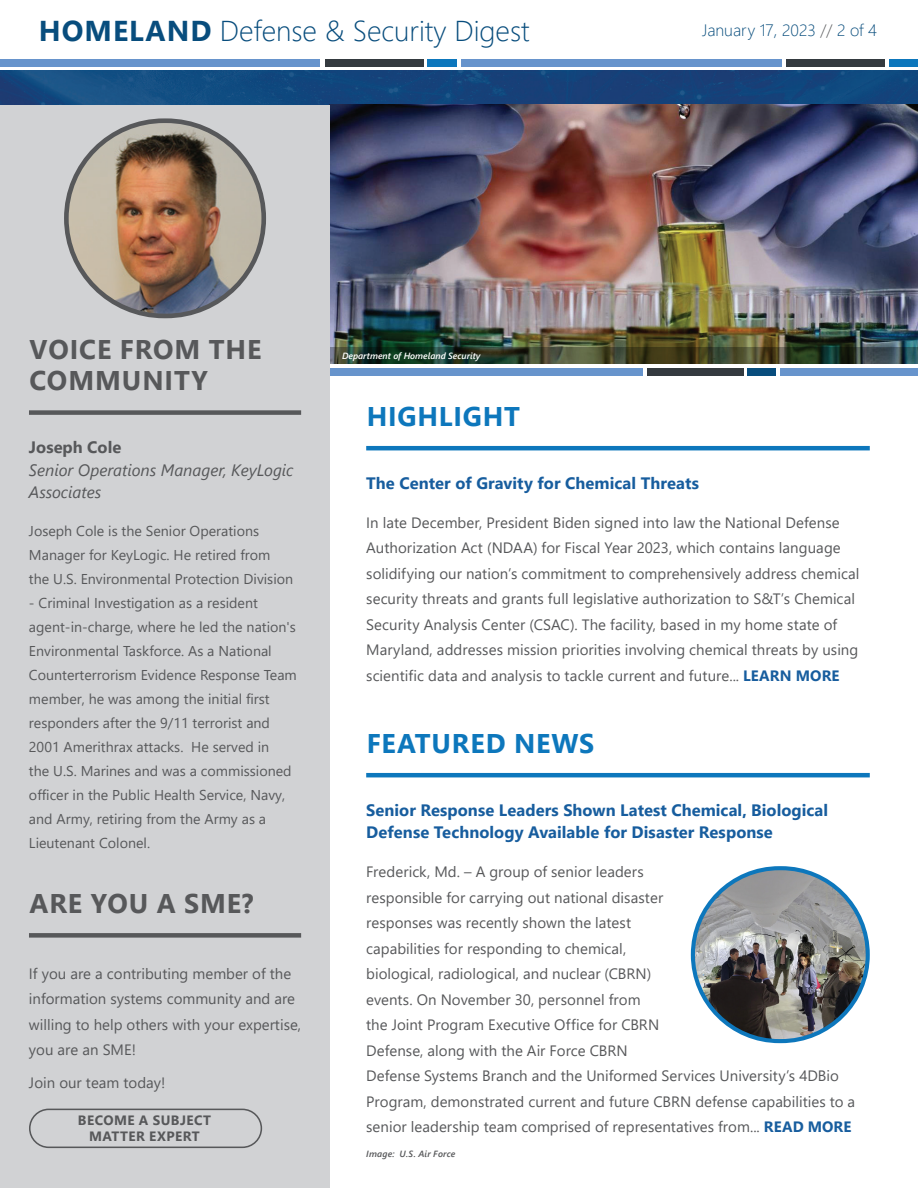
<style>
.page{position:relative;width:918px;height:1188px;background:#fff}
.page>*{position:absolute;margin:0;border:0;box-sizing:border-box;transform-origin:0 0}
.t1{font:300 28.65px "Segoe UI";color:#084d7d}
.t2{font:700 27px "Segoe UI";letter-spacing:.035em;color:#57585a}
.t3{font:700 27px "Segoe UI";letter-spacing:.025em;color:#0d77bc}
.t4{font:700 16.5px/22.5px "Segoe UI";letter-spacing:.005em;color:#175d9e}
.t5{font:italic 16.5px/22.5px "Segoe UI";color:#57585a}
.t6{font:300 16.5px "Segoe UI";color:#084d7d}
.t7{font:700 16.5px "Segoe UI";color:#57585a}
.t8{font:15px/25.5px "Segoe UI";color:#57585a}
.t9{font:14.25px/24px "Segoe UI";color:#57585a}
.t10{font:700 13.5px/16.2px "Segoe UI";letter-spacing:.035em;color:#57585a;text-align:center}
.t11{font:italic 600 9px "Segoe UI";color:#fff}
.t12{font:italic 600 9px "Segoe UI";letter-spacing:.02em;color:#57585a}
.s1{font-weight:700}
.s2{color:#57585a}
.s3{font-weight:700;color:#175d9e}
</style>
<div class="page">
<img style="left:1px;top:71px;width:917px;height:34px">
<hr style="left:366px;top:446px;width:504px;height:4px;background:#0d77bc">
<hr style="left:366px;top:773px;width:504px;height:4px;background:#0d77bc">
<img style="left:330px;top:105px;width:588px;height:242px">
<div style="left:330px;top:369px;width:313px;height:7px;background:#6794cc"></div>
<div style="left:647px;top:369px;width:97px;height:7px;background:#343a3f"></div>
<div style="left:748px;top:369px;width:28px;height:7px;background:#084d7d"></div>
<div style="left:780px;top:369px;width:138px;height:7px;background:#6794cc"></div>
<svg style="left:330px;top:347px;width:588px;height:17px;background:#33412d"></svg>
<div style="left:0;top:105px;width:330px;height:1083px;background:#d1d2d4"></div>
<img style="left:693px;top:868px;width:175px;height:173px;border-radius:86px">
<div style="left:691px;top:866px;width:179px;height:177px;border:4px solid #0d77bc;border-radius:86px"></div>
<div style="left:29px;top:410px;width:272px;height:5px;background:#57585a"></div>
<div style="left:29px;top:933px;width:272px;height:5px;background:#57585a"></div>
<div style="left:29px;top:1109px;width:233px;height:39px;border:2px solid #57585a;border-radius:19px"></div>
<img style="left:66px;top:121px;width:198px;height:195px;border-radius:98px">
<div style="left:64px;top:118px;width:202px;height:200px;border:5px solid #57585a;border-radius:98px"></div>
<div style="left:0;top:59px;width:320px;height:7px;background:#6794cc"></div>
<div style="left:325px;top:59px;width:99px;height:7px;background:#343a3f"></div>
<div style="left:428px;top:59px;width:29px;height:7px;background:#0d77bc"></div>
<div style="left:461px;top:59px;width:321px;height:7px;background:#6794cc"></div>
<div style="left:786px;top:59px;width:99px;height:7px;background:#343a3f"></div>
<div style="left:889px;top:59px;width:29px;height:7px;background:#0d77bc"></div>
<h1 class="t1" style="left:39px;top:4px;width:492px"><span class="s1">HOMELAND</span> Defense &amp; Security Digest</h1>
<p class="t6" style="left:702px;top:15px;width:176px">January 17, 2023 <span class="s2">//</span> 2 of 4</p>
<h2 class="t2" style="left:29px;top:324px;width:234px">VOICE FROM THE</h2>
<h2 class="t2" style="left:29px;top:355px;width:180px">COMMUNITY</h2>
<p class="t7" style="left:29px;top:432px;width:94px">Joseph Cole</p>
<p class="t5" style="left:29px;top:456px;width:266px">Senior Operations Manager, KeyLogic<br>Associates</p>
<p class="t9" style="left:29px;top:517px;width:266px">Joseph Cole is the Senior Operations<br>Manager for KeyLogic. He retired from the U.S. Environmental Protection Division</p>
<p class="t9" style="left:29px;top:589px;width:269px">- Criminal Investigation as a resident agent-in-charge, where he led the nation's Environmental Taskforce. As a National Counterterrorism Evidence Response Team member, he was among the initial first responders after the 9/11 terrorist and 2001 Amerithrax attacks. He served in<br>the U.S. Marines and was a commissioned officer in the Public Health Service, Navy, and Army, retiring from the Army as a Lieutenant Colonel.</p>
<h2 class="t2" style="left:29px;top:878px;width:226px">ARE YOU A SME?</h2>
<p class="t8" style="left:29px;top:959px;width:274px">If you are a contributing member of the information systems community and are willing to help others with your expertise, you are an SME!</p>
<p class="t8" style="left:29px;top:1068px;width:138px">Join our team today!</p>
<p class="t10" style="left:78px;top:1111px;width:135px">BECOME A SUBJECT<br>MATTER EXPERT</p>
<p class="t11" style="left:342px;top:347px;width:140px">Department of Homeland Security</p>
<h2 class="t3" style="left:367px;top:391px;width:155px">HIGHLIGHT</h2>
<p class="t4" style="left:366px;top:470px;width:334px">The Center of Gravity for Chemical Threats</p>
<p class="t8" style="left:366px;top:508px;width:495px">In late December, President Biden signed into law the National Defense Authorization Act (NDAA) for Fiscal Year 2023, which contains language solidifying our nation’s commitment to comprehensively address chemical security threats and grants full legislative authorization to S&amp;T’s Chemical Security Analysis Center (CSAC). The facility, based in my home state of Maryland, addresses mission priorities involving chemical threats by using scientific data and analysis to tackle current and future... <span class="s3">LEARN MORE</span></p>
<h2 class="t3" style="left:367px;top:718px;width:229px">FEATURED NEWS</h2>
<p class="t4" style="left:366px;top:797px;width:463px">Senior Response Leaders Shown Latest Chemical, Biological<br>Defense Technology Available for Disaster Response</p>
<p class="t8" style="left:366px;top:858px;width:491px">Frederick, Md. – A group of senior leaders<br>responsible for carrying out national disaster<br>responses was recently shown the latest<br>capabilities for responding to chemical,<br>biological, radiological, and nuclear (CBRN)<br>events. On November 30, personnel from<br>the Joint Program Executive Office for CBRN<br>Defense, along with the Air Force CBRN<br>Defense Systems Branch and the Uniformed Services University’s 4DBio Program, demonstrated current and future CBRN defense capabilities to a senior leadership team comprised of representatives from... <span class="s3">READ MORE</span></p>
<p class="t12" style="left:366px;top:1145px;width:91px">Image: U.S. Air Force</p>
</div>
